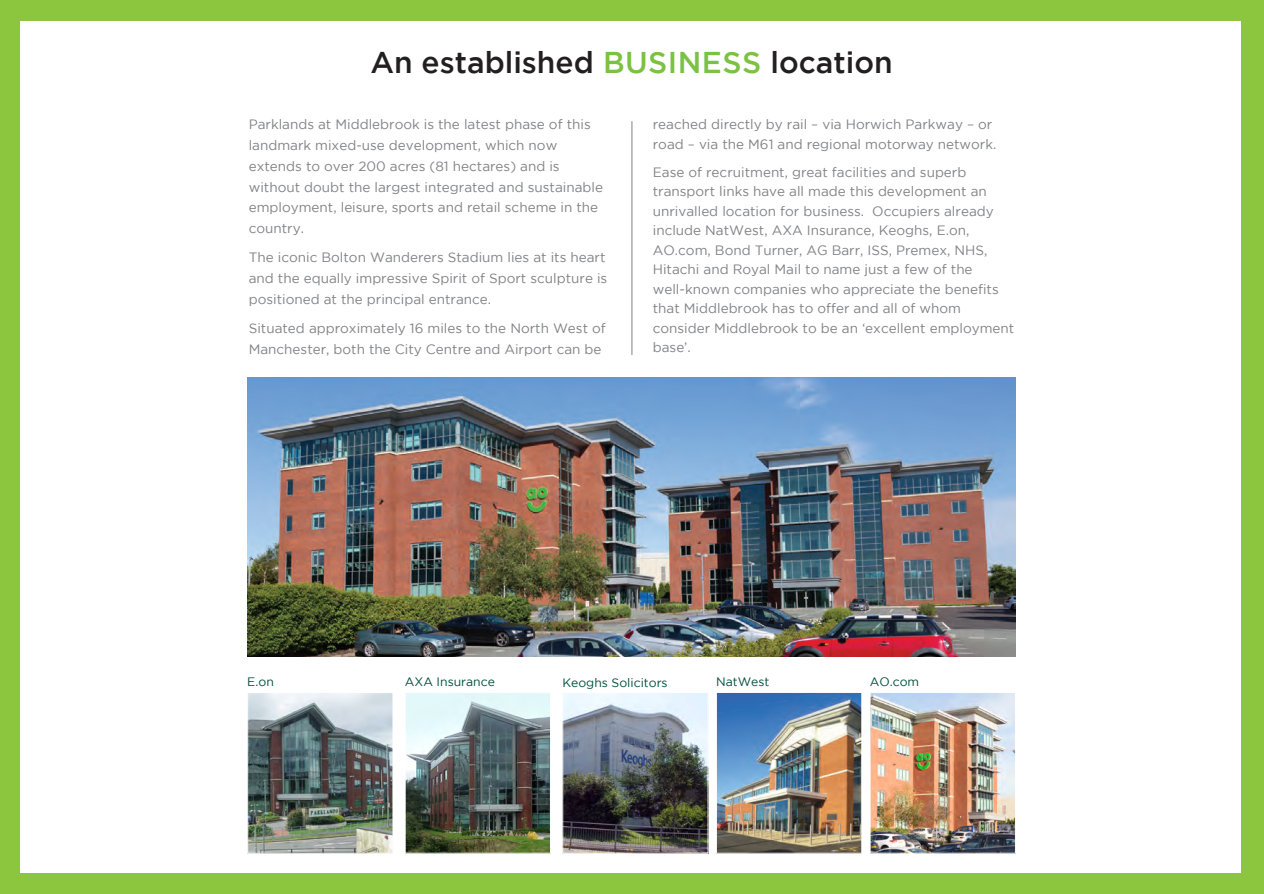
<style>
.page{position:relative;width:1264px;height:894px;background:#fff}
.page>*{position:absolute;margin:0;border:0;box-sizing:border-box;transform-origin:0 0}
.t1{font:500 30px "Gotham";color:#231f20}
.t2{font:13.5px/19.5px "Gotham";color:#808285}
.t3{font:12.15px "Gotham";color:#004e38}
.s1{color:#7bc142}
</style>
<div class="page">
<div style="left:0;top:0;width:1262px;height:893px;background:#8bc63e"></div>
<div style="left:20px;top:22px;width:1221px;height:850px;background:#fff"></div>
<hr style="left:631px;top:121px;width:1px;height:234px;background:#808285">
<img style="left:247px;top:377px;width:768px;height:279px">
<img style="left:249px;top:694px;width:142px;height:157px">
<div style="left:247px;top:692px;width:146px;height:161px;border:1px solid #fff"></div>
<img style="left:407px;top:694px;width:142px;height:157px">
<div style="left:405px;top:692px;width:146px;height:161px;border:1px solid #fff"></div>
<img style="left:564px;top:694px;width:142px;height:157px">
<div style="left:562px;top:692px;width:146px;height:161px;border:1px solid #fff"></div>
<img style="left:718px;top:694px;width:142px;height:157px">
<div style="left:716px;top:692px;width:146px;height:161px;border:1px solid #fff"></div>
<img style="left:871px;top:694px;width:142px;height:157px">
<div style="left:869px;top:692px;width:146px;height:161px;border:1px solid #fff"></div>
<hr style="left:1262px;top:0;width:2px;height:893px;background:#8bc63e">
<p class="t1" style="left:370px;top:46px;width:524px">An established <span class="s1">BUSINESS</span> location</p>
<p class="t2" style="left:249px;top:114px;width:356px;line-height:20.7px">Parklands at Middlebrook is the latest phase of this landmark mixed-use development, which now extends to over 200 acres (81 hectares) and is without doubt the largest integrated and sustainable employment, leisure, sports and retail scheme in the country.</p>
<p class="t2" style="left:249px;top:247px;width:360px;line-height:20.7px">The iconic Bolton Wanderers Stadium lies at its heart and the equally impressive Spirit of Sport sculpture is positioned at the principal entrance.</p>
<p class="t2" style="left:249px;top:317px;width:359px;line-height:20.7px">Situated approximately 16 miles to the North West of<br>Manchester, both the City Centre and Airport can be</p>
<p class="t2" style="left:653px;top:114px;width:345px">reached directly by rail – via Horwich Parkway – or road – via the M61 and regional motorway network.</p>
<p class="t2" style="left:653px;top:162px;width:363px">Ease of recruitment, great facilities and superb transport links have all made this development an unrivalled location for business. Occupiers already include NatWest, AXA Insurance, Keoghs, E.on, AO.com, Bond Turner, AG Barr, ISS, Premex, NHS, Hitachi and Royal Mail to name just a few of the well-known companies who appreciate the benefits that Middlebrook has to offer and all of whom consider Middlebrook to be an ‘excellent employment base’.</p>
<p class="t3" style="left:247px;top:674px;width:28px">E.on</p>
<p class="t3" style="left:405px;top:674px;width:92px">AXA Insurance</p>
<p class="t3" style="left:562px;top:675px;width:107px">Keoghs Solicitors</p>
<p class="t3" style="left:716px;top:674px;width:55px">NatWest</p>
<p class="t3" style="left:869px;top:674px;width:51px">AO.com</p>
</div>
